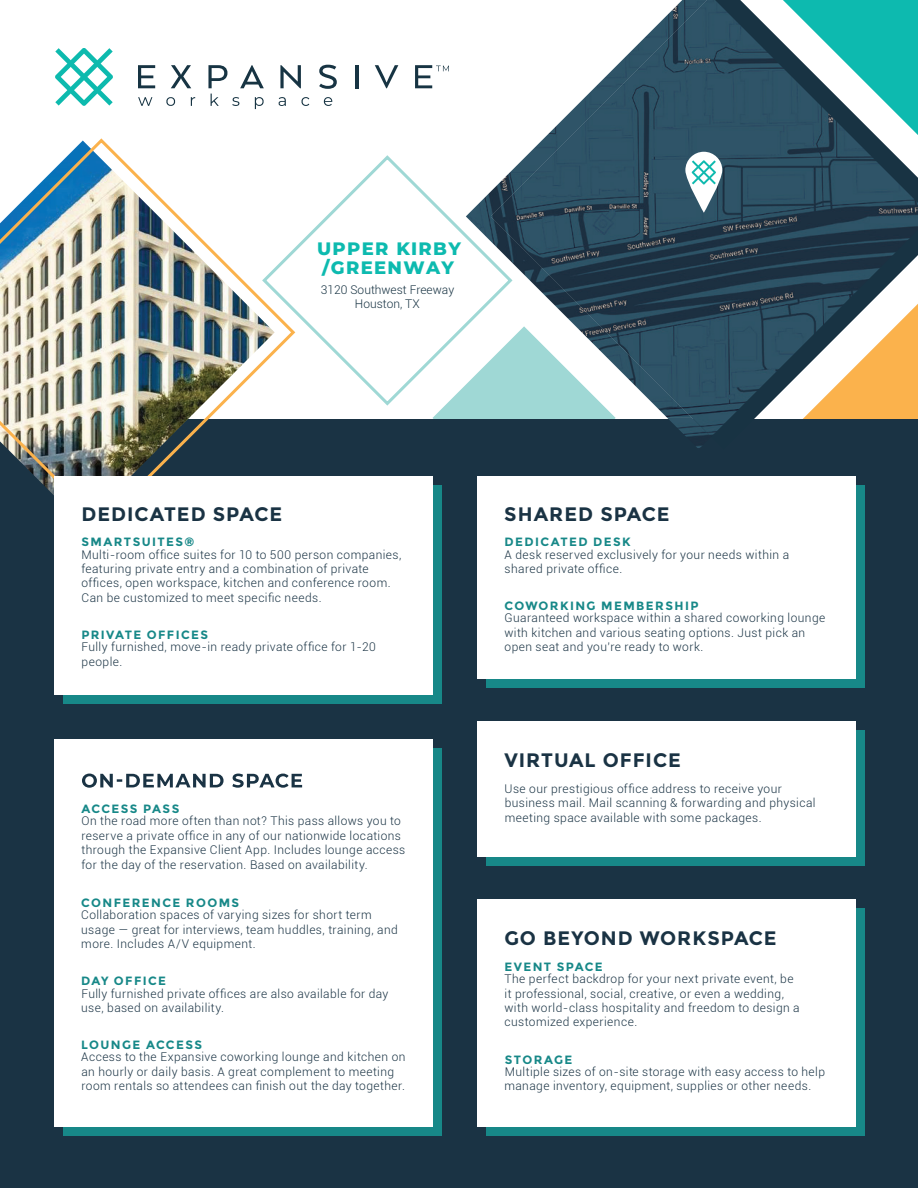
<style>
.page{position:relative;width:918px;height:1188px;background:#fff}
.page>*{position:absolute;margin:0;border:0;box-sizing:border-box;transform-origin:0 0}
.t1{font:700 19.5px "Montserrat";letter-spacing:.05em;color:#1a3344}
.t2{font:800 18px/19.5px "Montserrat";letter-spacing:.075em;color:#0dbaaf}
.t3{font:300 12px/14.4px "Roboto";letter-spacing:.035em;color:#1a3344}
.t4{font:700 12px "Montserrat";letter-spacing:.12em;color:#178888}
.t5{font:300 12px/14.4px "Roboto";color:#183343;text-align:center}
</style>
<div class="page">
<svg style="left:297px;top:155px;width:169px;height:253px"></svg>
<svg style="left:55px;top:48px;width:58px;height:58px"></svg>
<svg style="left:138px;top:65px;width:17px;height:23px"></svg>
<svg style="left:171px;top:65px;width:20px;height:23px"></svg>
<svg style="left:208px;top:65px;width:19px;height:23px"></svg>
<svg style="left:240px;top:65px;width:24px;height:23px"></svg>
<svg style="left:280px;top:65px;width:21px;height:23px"></svg>
<svg style="left:319px;top:65px;width:18px;height:24px"></svg>
<hr style="left:355px;top:65px;width:3px;height:23px;background:#173443">
<svg style="left:375px;top:65px;width:23px;height:23px"></svg>
<svg style="left:138px;top:97px;width:14px;height:9px"></svg>
<svg style="left:166px;top:97px;width:9px;height:9px"></svg>
<svg style="left:191px;top:97px;width:4px;height:9px"></svg>
<svg style="left:211px;top:94px;width:8px;height:12px"></svg>
<svg style="left:232px;top:97px;width:7px;height:9px"></svg>
<svg style="left:255px;top:97px;width:9px;height:12px"></svg>
<svg style="left:278px;top:97px;width:8px;height:9px"></svg>
<svg style="left:301px;top:97px;width:8px;height:9px"></svg>
<svg style="left:324px;top:97px;width:8px;height:9px"></svg>
<svg style="left:415px;top:65px;width:34px;height:23px"></svg>
<div style="left:0;top:419px;width:918px;height:769px;background:#1a3344"></div>
<div style="left:63px;top:748px;width:378px;height:387px;background:#178888"></div>
<div style="left:486px;top:485px;width:378px;height:203px;background:#178888"></div>
<div style="left:486px;top:908px;width:378px;height:227px;background:#178888"></div>
<div style="left:486px;top:730px;width:378px;height:136px;background:#178888"></div>
<div style="left:54px;top:739px;width:379px;height:387px;background:#fff"></div>
<div style="left:477px;top:477px;width:379px;height:202px;background:#fff"></div>
<div style="left:477px;top:899px;width:379px;height:227px;background:#fff"></div>
<div style="left:477px;top:721px;width:379px;height:136px;background:#fff"></div>
<svg style="left:82px;top:774px;width:220px;height:14px"></svg>
<img style="left:0;top:138px;width:297px;height:357px">
<img style="left:466px;top:191px;width:25px;height:227px">
<img style="left:491px;top:0;width:427px;height:437px">
<svg style="left:685px;top:152px;width:37px;height:61px"></svg>
<svg style="left:692px;top:160px;width:24px;height:25px"></svg>
<div style="left:63px;top:485px;width:378px;height:219px;background:#178888"></div>
<div style="left:54px;top:477px;width:379px;height:218px;background:#fff"></div>
<h2 class="t2" style="left:317px;top:238px;width:145px">UPPER KIRBY /GREENWAY</h2>
<p class="t5" style="left:321px;top:282px;width:135px">3120 Southwest Freeway<br>Houston, TX</p>
<h1 class="t1" style="left:81px;top:502px;width:202px">DEDICATED SPACE</h1>
<p class="t4" style="left:81px;top:535px;width:114px">SMARTSUITES®</p>
<p class="t3" style="left:81px;top:547px;width:322px">Multi-room office suites for 10 to 500 person companies, featuring private entry and a combination of private offices, open workspace, kitchen and conference room.<br>Can be customized to meet specific needs.</p>
<p class="t3" style="left:82px;top:639px;width:296px">Fully furnished, move-in ready private office for 1-20 people.</p>
<p class="t4" style="left:81px;top:628px;width:128px">PRIVATE OFFICES</p>
<p class="t4" style="left:81px;top:802px;width:99px">ACCESS PASS</p>
<p class="t3" style="left:81px;top:814px;width:325px">On the road more often than not? This pass allows you to reserve a private office in any of our nationwide locations through the Expansive Client App. Includes lounge access for the day of the reservation. Based on availability.</p>
<p class="t4" style="left:81px;top:896px;width:160px">CONFERENCE ROOMS</p>
<p class="t3" style="left:81px;top:907px;width:318px">Collaboration spaces of varying sizes for short term usage — great for interviews, team huddles, training, and more. Includes A/V equipment.</p>
<p class="t4" style="left:81px;top:974px;width:86px">DAY OFFICE</p>
<p class="t3" style="left:81px;top:986px;width:309px">Fully furnished private offices are also available for day use, based on availability.</p>
<p class="t3" style="left:81px;top:1050px;width:326px">Access to the Expansive coworking lounge and kitchen on an hourly or daily basis. A great complement to meeting room rentals so attendees can finish out the day together.</p>
<p class="t5" style="left:81px;top:990px;width:6px">r</p>
<p class="t4" style="left:81px;top:1038px;width:122px">LOUNGE ACCESS</p>
<h1 class="t1" style="left:504px;top:502px;width:167px">SHARED SPACE</h1>
<p class="t4" style="left:505px;top:535px;width:128px">DEDICATED DESK</p>
<p class="t3" style="left:505px;top:547px;width:286px">A desk reserved exclusively for your needs within a shared private office.</p>
<p class="t4" style="left:504px;top:599px;width:196px">COWORKING MEMBERSHIP</p>
<p class="t3" style="left:504px;top:611px;width:323px">Guaranteed workspace within a shared coworking lounge with kitchen and various seating options. Just pick an open seat and you’re ready to work.</p>
<h1 class="t1" style="left:504px;top:749px;width:178px">VIRTUAL OFFICE</h1>
<p class="t3" style="left:505px;top:781px;width:312px">Use our prestigious office address to receive your business mail. Mail scanning &amp; forwarding and physical meeting space available with some packages.</p>
<h1 class="t1" style="left:504px;top:927px;width:274px">GO BEYOND WORKSPACE</h1>
<p class="t4" style="left:504px;top:960px;width:100px">EVENT SPACE</p>
<p class="t3" style="left:504px;top:971px;width:297px">The perfect backdrop for your next private event, be it professional, social, creative, or even a wedding, with world-class hospitality and freedom to design a customized experience.</p>
<p class="t4" style="left:505px;top:1052px;width:69px">STORAGE</p>
<p class="t3" style="left:504px;top:1064px;width:322px">Multiple sizes of on-site storage with easy access to help manage inventory, equipment, supplies or other needs.</p>
</div>
